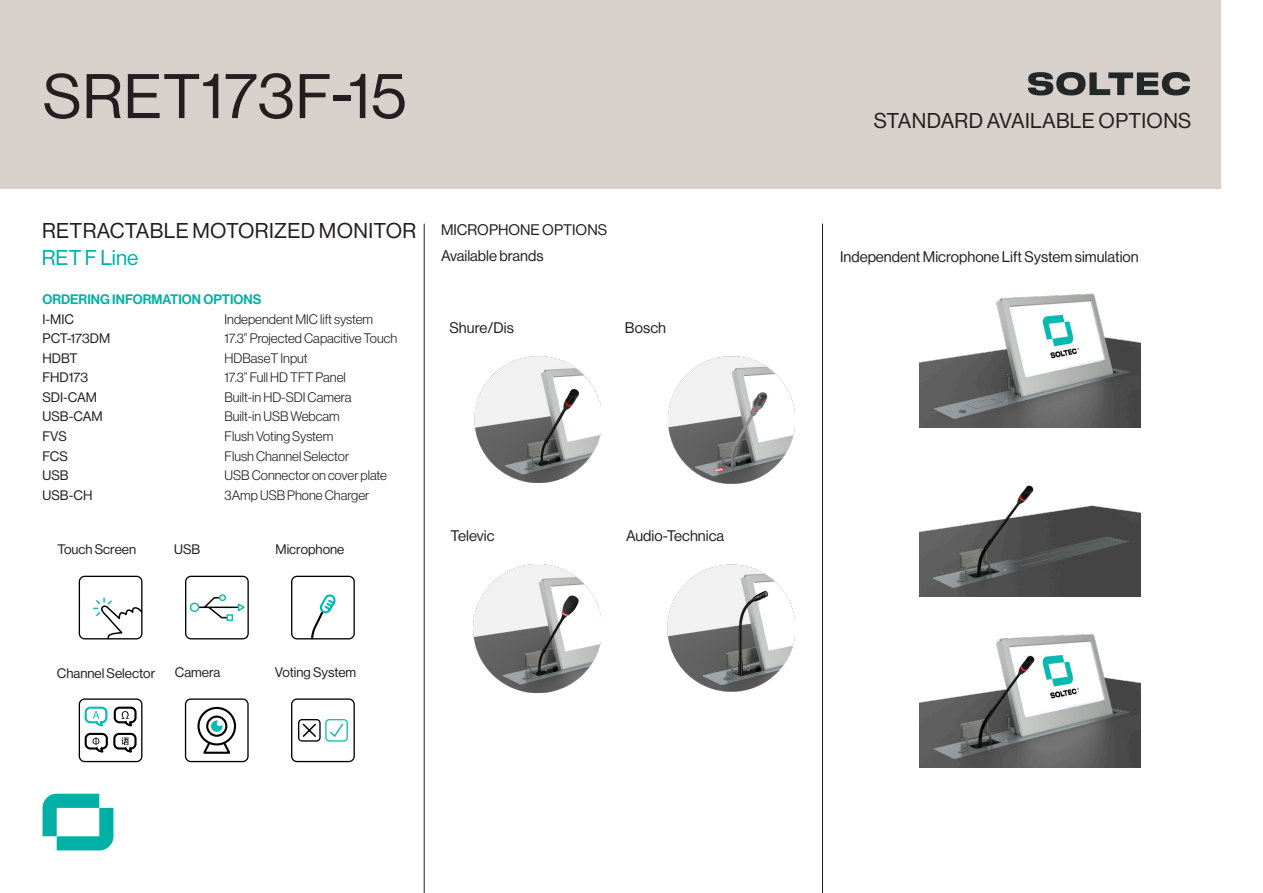
<style>
.page{position:relative;width:1263px;height:893px;background:#fff}
.page>*{position:absolute;margin:0;border:0;box-sizing:border-box;transform-origin:0 0}
.t1{font:61.5px "N Haas Grotesk DS Std 55 Rg";letter-spacing:.015em;color:#231f20}
.t2{font:21px "N Haas Grotesk DS Std 55 Rg";letter-spacing:.015em;color:#231f20}
.t3{font:21px "N Haas Grotesk DS Std 55 Rg";color:#00b0a5}
.t4{font:15px "N Haas Grotesk DS Std 55 Rg";color:#231f20}
.t5{font:13.5px "N Haas Grotesk DS Std 45 Lt";color:#231f20}
.t6{font:13.5px "N Haas Grotesk DS Std 55 Rg";color:#231f20}
.t7{font:13.5px "N Haas Grotesk DS Std 65 Md";color:#00b0a5}
</style>
<div class="page">
<div style="left:0;top:0;width:1220px;height:188px;background:#d8d0ca"></div>
<hr style="left:822px;top:224px;width:1px;height:669px;background:#231f20">
<hr style="left:424px;top:224px;width:1px;height:669px;background:#231f20">
<img style="left:667px;top:356px;width:127px;height:127px">
<svg style="left:1028px;top:72px;width:162px;height:23px"></svg>
<svg style="left:43px;top:794px;width:70px;height:56px"></svg>
<img style="left:474px;top:356px;width:126px;height:127px">
<img style="left:473px;top:565px;width:127px;height:127px">
<img style="left:667px;top:565px;width:127px;height:127px">
<img style="left:919px;top:293px;width:221px;height:134px">
<img style="left:919px;top:485px;width:221px;height:112px">
<img style="left:919px;top:634px;width:221px;height:133px">
<svg style="left:79px;top:576px;width:64px;height:64px"></svg>
<svg style="left:185px;top:576px;width:64px;height:63px"></svg>
<svg style="left:291px;top:698px;width:64px;height:64px"></svg>
<svg style="left:291px;top:576px;width:64px;height:64px"></svg>
<svg style="left:79px;top:698px;width:63px;height:64px"></svg>
<svg style="left:185px;top:698px;width:64px;height:64px"></svg>
<div style="left:206px;top:716px;width:21px;height:21px;border:2px solid #000;border-radius:50%"></div>
<p class="t1" style="left:43px;top:62px;width:365px">SRET173F-15</p>
<p class="t2" style="left:42px;top:219px;width:375px">RETRACTABLE MOTORIZED MONITOR</p>
<p class="t3" style="left:42px;top:246px;width:98px">RET F Line</p>
<p class="t7" style="left:42px;top:292px;width:221px">ORDERING INFORMATION OPTIONS</p>
<p class="t6" style="left:42px;top:312px;width:33px">I-MIC</p>
<p class="t6" style="left:42px;top:331px;width:69px">PCT-173DM</p>
<p class="t6" style="left:42px;top:351px;width:37px">HDBT</p>
<p class="t6" style="left:42px;top:370px;width:47px">FHD173</p>
<p class="t6" style="left:42px;top:390px;width:56px">SDI-CAM</p>
<p class="t6" style="left:42px;top:409px;width:62px">USB-CAM</p>
<p class="t6" style="left:42px;top:429px;width:26px">FVS</p>
<p class="t6" style="left:42px;top:448px;width:27px">FCS</p>
<p class="t6" style="left:42px;top:468px;width:28px">USB</p>
<p class="t6" style="left:42px;top:487px;width:51px">USB-CH</p>
<p class="t5" style="left:225px;top:312px;width:150px">Independent MIC lift system</p>
<p class="t5" style="left:225px;top:331px;width:174px">17.3” Projected Capacitive Touch</p>
<p class="t5" style="left:225px;top:351px;width:85px">HDBaseT Input</p>
<p class="t5" style="left:225px;top:370px;width:123px">17.3” Full HD TFT Panel</p>
<p class="t5" style="left:225px;top:390px;width:128px">Built-in HD-SDI Camera</p>
<p class="t5" style="left:225px;top:409px;width:117px">Built-in USB Webcam</p>
<p class="t5" style="left:225px;top:429px;width:110px">Flush Voting System</p>
<p class="t5" style="left:225px;top:448px;width:126px">Flush Channel Selector</p>
<p class="t5" style="left:225px;top:468px;width:164px">USB Connector on cover plate</p>
<p class="t5" style="left:225px;top:487px;width:146px">3Amp USB Phone Charger</p>
<p class="t6" style="left:57px;top:541px;width:80px">Touch Screen</p>
<p class="t6" style="left:174px;top:541px;width:28px">USB</p>
<p class="t6" style="left:275px;top:541px;width:70px">Microphone</p>
<p class="t4" style="left:441px;top:222px;width:168px">MICROPHONE OPTIONS</p>
<p class="t4" style="left:441px;top:247px;width:104px">Available brands</p>
<p class="t4" style="left:450px;top:319px;width:66px">Shure/Dis</p>
<p class="t4" style="left:625px;top:319px;width:43px">Bosch</p>
<p class="t4" style="left:451px;top:528px;width:45px">Televic</p>
<p class="t4" style="left:626px;top:528px;width:100px">Audio-Technica</p>
<p class="t6" style="left:57px;top:665px;width:100px">Channel Selector</p>
<p class="t6" style="left:175px;top:665px;width:47px">Camera</p>
<p class="t6" style="left:275px;top:665px;width:83px">Voting System</p>
<p class="t2" style="left:874px;top:108px;width:319px">STANDARD AVAILABLE OPTIONS</p>
<p class="t4" style="left:840px;top:248px;width:300px">Independent Microphone Lift System simulation</p>
</div>
